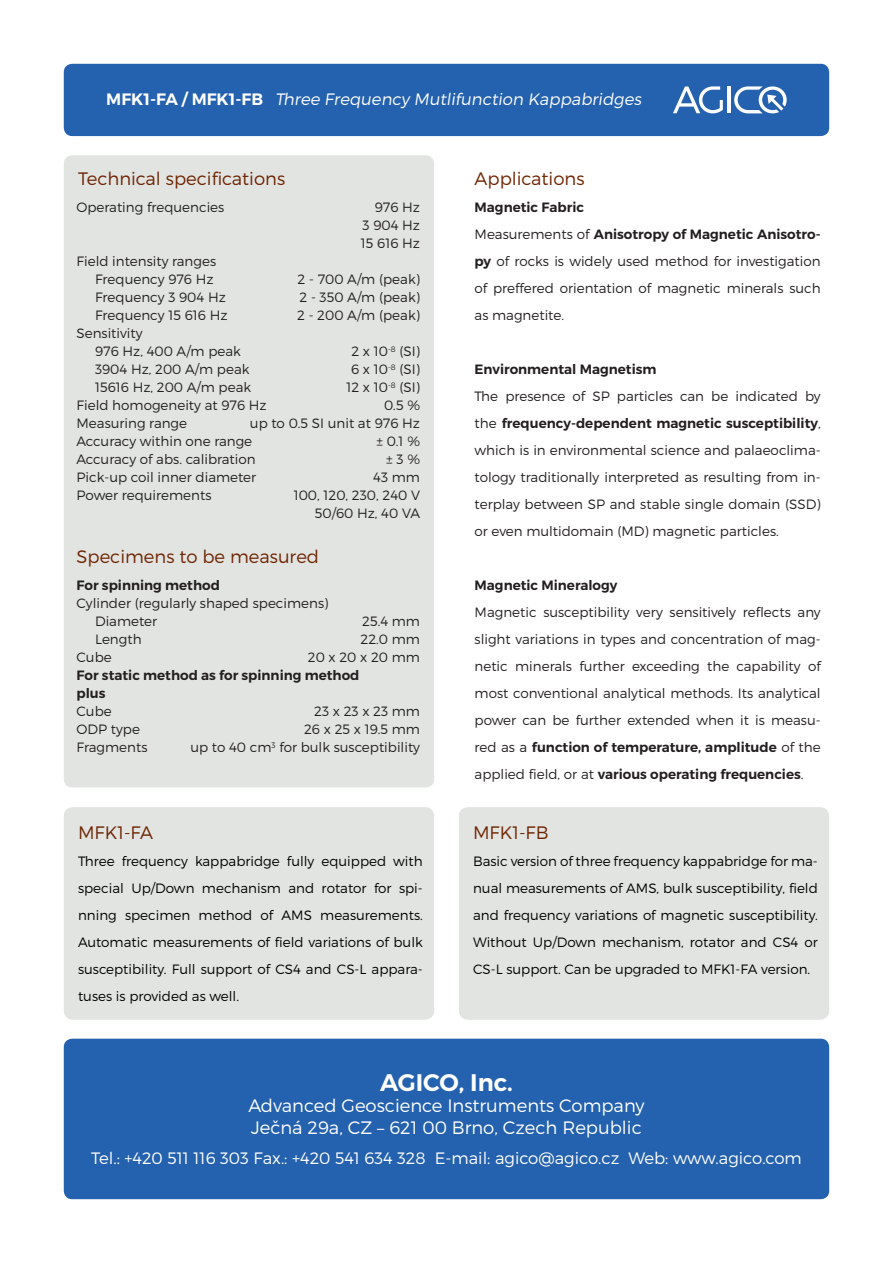
<style>
.page{position:relative;width:893px;height:1263px;background:#fff}
.page>*{position:absolute;margin:0;border:0;box-sizing:border-box;transform-origin:0 0}
.t1{font:24px "Trueno S Bd";color:#fff}
.t2{font:18px/21.6px "Trueno Lt";color:#fff}
.t3{font:18px "Trueno Lt";color:#6e2401}
.t4{font:16.5px "Trueno Lt";color:#fff}
.t5{font:16.5px "Trueno Lt It";color:#fff}
.t6{font:13.5px/27px "Trueno Lt";color:#231f20;text-align:justify}
.t7{font:13.5px/27px "Trueno Lt";color:#000;text-align:justify}
.t8{font:13.5px/27px "Trueno S Bd";color:#231f20}
.s1{font-family:"Trueno S Bd"}
.s2{font-family:"Trueno Lt"}
</style>
<div class="page">
<div style="left:64px;top:64px;width:765px;height:72px;background:#2461ae;border-radius:9px"></div>
<svg style="left:673px;top:86px;width:50px;height:27px"></svg>
<hr style="left:727px;top:87px;width:4px;height:26px;background:#fff">
<svg style="left:734px;top:86px;width:53px;height:27px"></svg>
<div style="left:64px;top:1039px;width:765px;height:160px;background:#2461ae;border-radius:9px"></div>
<div style="left:64px;top:155px;width:370px;height:632px;background:#e2e4e2;border-radius:9px"></div>
<div style="left:65px;top:808px;width:368px;height:211px;background:#e2e4e2;border-radius:9px"></div>
<div style="left:64px;top:807px;width:370px;height:213px;border:2px solid #e2e4e2;border-radius:9px"></div>
<div style="left:460px;top:808px;width:368px;height:211px;background:#e2e4e2;border-radius:9px"></div>
<div style="left:459px;top:807px;width:370px;height:213px;border:2px solid #e2e4e2;border-radius:9px"></div>
<p class="t5" style="left:106px;top:90px;width:536px"><span class="s1">MFK1-FA / MFK1-FB</span> Three Frequency Mutlifunction Kappabridges</p>
<h2 class="t3" style="left:78px;top:168px;width:209px">Technical specifications</h2>
<p class="t6" style="left:77px;top:194px;width:149px">Operating frequencies</p>
<p class="t6" style="left:361px;top:198px;width:61px;line-height:18px;text-indent:14px">976 Hz 3 904 Hz 15 616 Hz</p>
<p class="t6" style="left:77px;top:252px;width:141px;line-height:18px;text-align:right">Field intensity ranges<br>Frequency 976 Hz</p>
<p class="t6" style="left:297px;top:266px;width:124px">2 - 700 A/m (peak)</p>
<p class="t6" style="left:95px;top:284px;width:132px">Frequency 3 904 Hz</p>
<p class="t6" style="left:299px;top:284px;width:122px">2 - 350 A/m (peak)</p>
<p class="t6" style="left:95px;top:302px;width:134px">Frequency 15 616 Hz</p>
<p class="t6" style="left:297px;top:302px;width:124px">2 - 200 A/m (peak)</p>
<p class="t6" style="left:95px;top:324px;width:147px;line-height:18px;text-indent:-18px">Sensitivity<br>976 Hz, 400 A/m peak</p>
<p class="t6" style="left:351px;top:338px;width:70px">2 x 10<sup>-8</sup> (SI)</p>
<p class="t6" style="left:95px;top:356px;width:156px">3904 Hz, 200 A/m peak</p>
<p class="t6" style="left:351px;top:356px;width:70px">6 x 10<sup>-8</sup> (SI)</p>
<p class="t6" style="left:95px;top:374px;width:158px">15616 Hz, 200 A/m peak</p>
<p class="t6" style="left:346px;top:374px;width:75px">12 x 10<sup>-8</sup> (SI)</p>
<p class="t6" style="left:77px;top:392px;width:192px">Field homogeneity at 976 Hz</p>
<p class="t6" style="left:384px;top:392px;width:37px">0.5 %</p>
<p class="t6" style="left:77px;top:410px;width:112px">Measuring range</p>
<p class="t6" style="left:77px;top:414px;width:345px;line-height:18px;text-indent:173px">up to 0.5 SI unit at 976 Hz<br>Accuracy within one range</p>
<p class="t6" style="left:376px;top:428px;width:45px">± 0.1 %</p>
<p class="t6" style="left:77px;top:446px;width:181px">Accuracy of abs. calibration</p>
<p class="t6" style="left:386px;top:446px;width:35px">± 3 %</p>
<p class="t6" style="left:77px;top:464px;width:181px">Pick-up coil inner diameter</p>
<p class="t6" style="left:373px;top:464px;width:48px">43 mm</p>
<p class="t6" style="left:77px;top:482px;width:136px">Power requirements</p>
<p class="t6" style="left:294px;top:486px;width:128px;line-height:18px;text-align:right">100, 120, 230, 240 V<br>50/60 Hz, 40 VA</p>
<h2 class="t3" style="left:77px;top:546px;width:244px">Specimens to be measured</h2>
<p class="t8" style="left:77px;top:572px;width:145px">For spinning method</p>
<p class="t6" style="left:95px;top:594px;width:235px;line-height:18px;text-indent:-18px">Cylinder (regularly shaped specimens)<br>Diameter</p>
<p class="t6" style="left:362px;top:608px;width:59px">25.4 mm</p>
<p class="t6" style="left:95px;top:626px;width:48px">Length</p>
<p class="t6" style="left:361px;top:626px;width:61px">22.0 mm</p>
<p class="t6" style="left:77px;top:644px;width:37px">Cube</p>
<p class="t6" style="left:308px;top:644px;width:114px">20 x 20 x 20 mm</p>
<p class="t8" style="left:77px;top:667px;width:284px;line-height:18px">For static method as for spinning method plus</p>
<p class="t6" style="left:77px;top:698px;width:37px">Cube</p>
<p class="t6" style="left:314px;top:698px;width:107px">23 x 23 x 23 mm</p>
<p class="t6" style="left:77px;top:716px;width:65px">ODP type</p>
<p class="t6" style="left:304px;top:716px;width:117px">26 x 25 x 19.5 mm</p>
<p class="t6" style="left:77px;top:734px;width:72px">Fragments</p>
<p class="t6" style="left:190px;top:734px;width:231px">up to 40 cm<sup>3</sup> for bulk susceptibility</p>
<h2 class="t3" style="left:78px;top:821px;width:77px">MFK1-FA</h2>
<p class="t7" style="left:78px;top:847px;width:346px">Three frequency kappabridge fully equipped with special Up/Down mechanism and rotator for spi&shy;nning specimen method of AMS measurements.<br>Automatic measurements of field variations of bulk susceptibility. Full support of CS4 and CS-L appara&shy;tuses is provided as well.</p>
<h2 class="t3" style="left:475px;top:168px;width:111px">Applications</h2>
<p class="t8" style="left:475px;top:194px;width:348px">Magnetic Fabric<br><span class="s2">Measurements of</span> Anisotropy of Magnetic Anisotro-</p>
<p class="t6" style="left:475px;top:248px;width:348px"><span class="s1">py</span> of rocks is widely used method for investigation of preffered orientation of magnetic minerals such as magnetite.</p>
<p class="t8" style="left:475px;top:356px;width:183px">Environmental Magnetism</p>
<p class="t6" style="left:475px;top:383px;width:348px">The presence of SP particles can be indicated by</p>
<p class="t8" style="left:475px;top:410px;width:348px"><span class="s2">the</span> frequency-dependent magnetic susceptibility<span class="s2">,</span></p>
<p class="t6" style="left:475px;top:437px;width:348px">which is in environmental science and palaeoclima&shy;tology traditionally interpreted as resulting from in&shy;terplay between SP and stable single domain (SSD) or even multidomain (MD) magnetic particles.</p>
<p class="t8" style="left:475px;top:572px;width:144px">Magnetic Mineralogy</p>
<p class="t6" style="left:475px;top:599px;width:348px">Magnetic susceptibility very sensitively reflects any slight variations in types and concentration of mag&shy;netic minerals further exceeding the capability of most conventional analytical methods. Its analytical power can be further extended when it is measu-</p>
<p class="t8" style="left:475px;top:734px;width:348px"><span class="s2">red as a</span> function of temperature, amplitude <span class="s2">of the applied field, or at</span> various operating frequencies<span class="s2">.</span></p>
<h2 class="t3" style="left:473px;top:821px;width:77px">MFK1-FB</h2>
<p class="t7" style="left:473px;top:847px;width:346px">Basic version of three frequency kappabridge for ma&shy;nual measurements of AMS, bulk susceptibility, field and frequency variations of magnetic susceptibility.<br>Without Up/Down mechanism, rotator and CS4 or CS-L support. Can be upgraded to MFK1-FA version.</p>
<h1 class="t1" style="left:380px;top:1067px;width:134px">AGICO, Inc.</h1>
<h2 class="t2" style="left:249px;top:1095px;width:397px">Advanced Geoscience Instruments Company<br>Ječná 29a, CZ – 621 00 Brno, Czech Republic</h2>
<p class="t4" style="left:91px;top:1148px;width:712px">Tel.: +420 511 116 303 Fax.: +420 541 634 328 E-mail: agico@agico.cz Web: www.agico.com</p>
</div>
